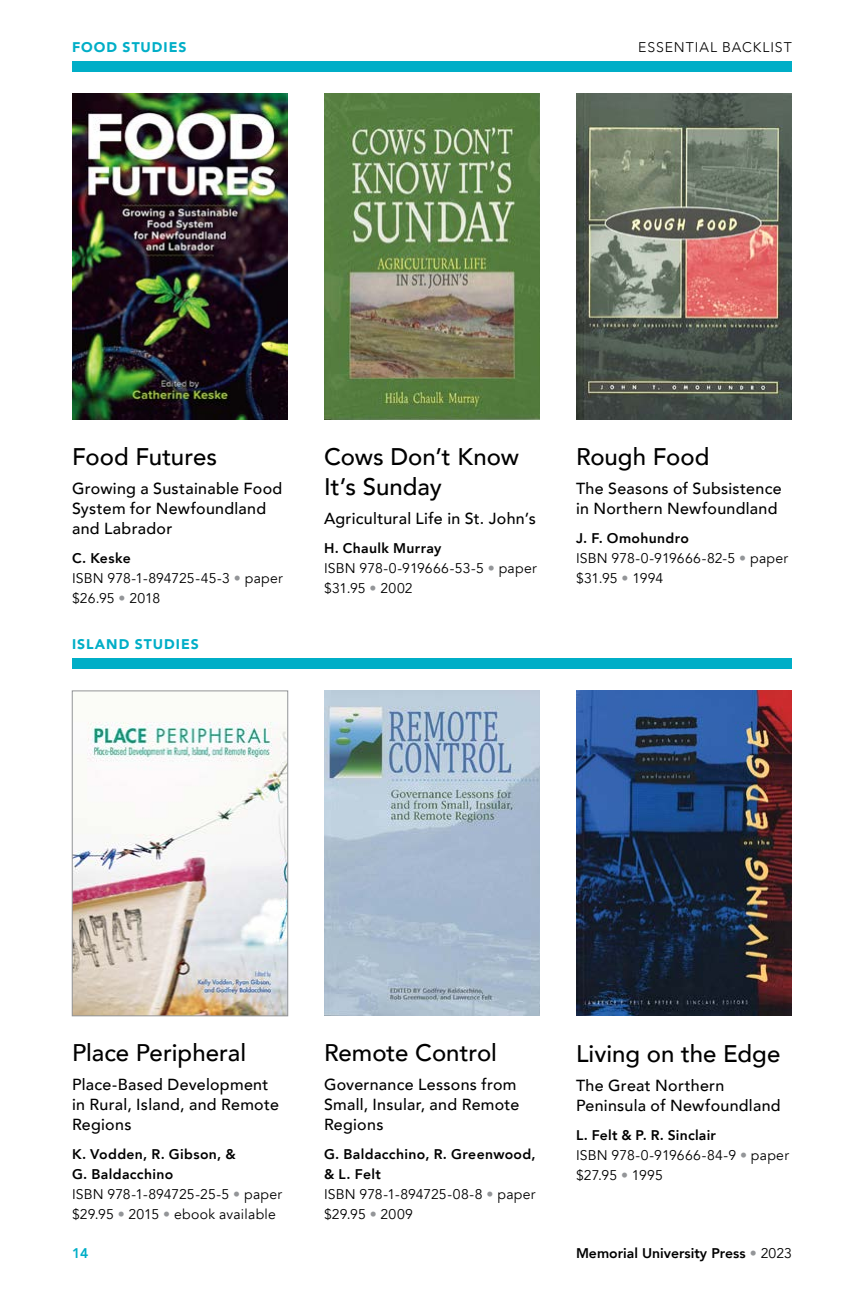
<style>
.page{position:relative;width:864px;height:1296px;background:#fff}
.page>*{position:absolute;margin:0;border:0;box-sizing:border-box;transform-origin:0 0}
.t1{font:500 24px/30px "Avenir";color:#000}
.t2{font:500 16px/20px "Avenir";letter-spacing:.02em;color:#000}
.t3{font:14px/20px "Avenir";letter-spacing:.01em;color:#000}
.t4{font:800 14px "Avenir";color:#000}
.t5{font:900 14px "Avenir";letter-spacing:.07em;color:#00aec7}
.t6{font:300 14px "Avenir";letter-spacing:.07em;color:#000}
.t7{font:800 14px "Avenir";color:#00aec7}
.s1{font-weight:800}
.s2{color:#939598}
.s3{font-weight:400}
</style>
<div class="page">
<div style="left:72px;top:62px;width:720px;height:10px;background:#00aec7"></div>
<img style="left:324px;top:94px;width:216px;height:325px">
<img style="left:576px;top:94px;width:216px;height:325px">
<img style="left:72px;top:94px;width:216px;height:325px">
<div style="left:72px;top:659px;width:720px;height:10px;background:#00aec7"></div>
<img style="left:74px;top:722px;width:212px;height:292px">
<div style="left:72px;top:691px;width:216px;height:325px;border:1px solid #939598"></div>
<img style="left:324px;top:690px;width:216px;height:326px">
<img style="left:576px;top:690px;width:216px;height:326px">
<p class="t5" style="left:72px;top:35px;width:116px">FOOD STUDIES</p>
<p class="t6" style="left:638px;top:39px;width:155px">ESSENTIAL BACKLIST</p>
<h1 class="t1" style="left:72px;top:440px;width:147px">Food Futures</h1>
<p class="t2" style="left:72px;top:477px;width:212px">Growing a Sustainable Food<br>System for Newfoundland and Labrador</p>
<p class="t3" style="left:72px;top:548px;width:212px"><span class="s1">C. Keske<br></span>ISBN 978-1-894725-45-3 <span class="s2">•</span> paper $26.95 <span class="s2">•</span> 2018</p>
<p class="t5" style="left:72px;top:632px;width:128px">ISLAND STUDIES</p>
<h1 class="t1" style="left:324px;top:440px;width:197px">Cows Don’t Know<br>It’s Sunday</h1>
<p class="t2" style="left:324px;top:507px;width:213px">Agricultural Life in St. John’s</p>
<p class="t3" style="left:324px;top:538px;width:214px"><span class="s1">H. Chaulk Murray<br></span>ISBN 978-0-919666-53-5 <span class="s2">•</span> paper $31.95 <span class="s2">•</span> 2002</p>
<h1 class="t1" style="left:576px;top:440px;width:135px">Rough Food</h1>
<p class="t2" style="left:576px;top:477px;width:207px">The Seasons of Subsistence in Northern Newfoundland</p>
<p class="t3" style="left:576px;top:528px;width:214px"><span class="s1">J. F. Omohundro<br></span>ISBN 978-0-919666-82-5 <span class="s2">•</span> paper $31.95 <span class="s2">•</span> 1994</p>
<h1 class="t1" style="left:72px;top:1037px;width:176px">Place Peripheral</h1>
<p class="t2" style="left:72px;top:1074px;width:209px">Place-Based Development in Rural, Island, and Remote<br>Regions</p>
<p class="t3" style="left:72px;top:1145px;width:212px"><span class="s1">K. Vodden, R. Gibson, &amp;<br>G. Baldacchino<br></span>ISBN 978-1-894725-25-5 <span class="s2">•</span> paper $29.95 <span class="s2">•</span> 2015 <span class="s2">•</span> ebook available</p>
<h1 class="t1" style="left:324px;top:1037px;width:175px">Remote Control</h1>
<p class="t2" style="left:324px;top:1074px;width:197px">Governance Lessons from<br>Small, Insular, and Remote<br>Regions</p>
<p class="t3" style="left:324px;top:1145px;width:213px"><span class="s1">G. Baldacchino, R. Greenwood, &amp; L. Felt<br></span>ISBN 978-1-894725-08-8 <span class="s2">•</span> paper $29.95 <span class="s2">•</span> 2009</p>
<h1 class="t1" style="left:576px;top:1037px;width:206px">Living on the Edge</h1>
<p class="t2" style="left:576px;top:1074px;width:206px">The Great Northern<br>Peninsula of Newfoundland</p>
<p class="t3" style="left:576px;top:1125px;width:215px"><span class="s1">L. Felt &amp; P. R. Sinclair<br></span>ISBN 978-0-919666-84-9 <span class="s2">•</span> paper $27.95 <span class="s2">•</span> 1995</p>
<p class="t7" style="left:72px;top:1242px;width:18px">14</p>
<p class="t4" style="left:576px;top:1242px;width:217px">Memorial University Press <span class="s2">•</span> <span class="s3">2023</span></p>
</div>
